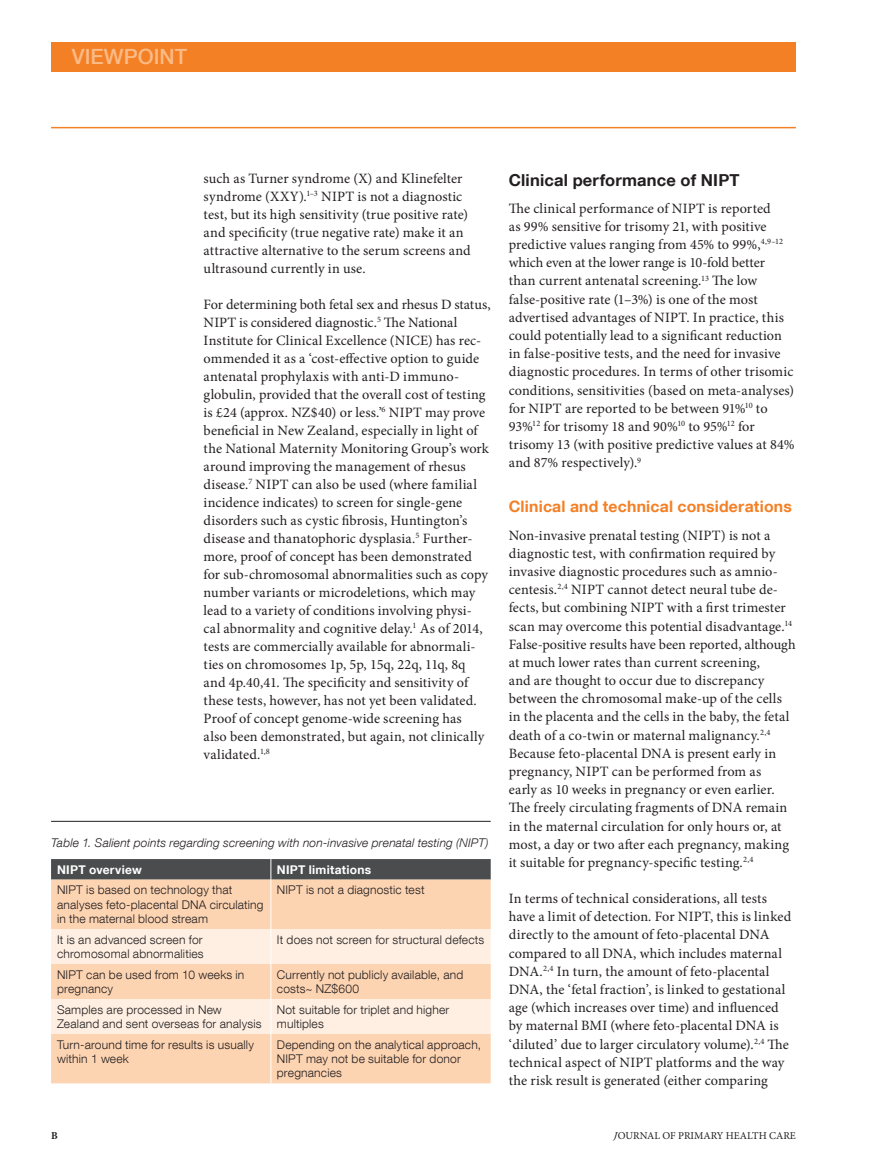
<style>
.page{position:relative;width:881px;height:1170px;background:#fff}
.page>*{position:absolute;margin:0;border:0;box-sizing:border-box;transform-origin:0 0}
.t1{font:500 21px "Helvetica Neue LT Com";color:#fbbb87}
.t2{font:700 16.5px "Helvetica Neue LT Com";letter-spacing:.01em;color:#231f20}
.t3{font:700 15.75px "Helvetica Neue LT Com";letter-spacing:.015em;color:#f48026}
.t4{font:14.25px/18.1px "Minion Pro";letter-spacing:.005em;color:#231f20}
.t5{font:300 12px/14.4px "Helvetica Neue LT Com";letter-spacing:.015em;color:#231f20}
.t6{font:italic 300 12px "Helvetica Neue LT Com";letter-spacing:.015em;color:#231f20}
.t7{font:700 12px "Helvetica Neue LT Com";letter-spacing:.025em;color:#fff}
.t8{font:10.5px "Minion Pro";letter-spacing:-.005em;color:#231f20}
.t9{font:700 10.5px "Minion Pro";color:#231f20}
.s1{font-style:italic}
</style>
<div class="page">
<div style="left:51px;top:43px;width:744px;height:29px;background:#f48026"></div>
<hr style="left:51px;top:127px;width:744px;height:1px;background:#f48026">
<hr style="left:51px;top:821px;width:439px;height:1px;background:#231f20">
<div style="left:51px;top:879px;width:439px;height:204px;background:#fdd4b2"></div>
<svg style="left:51px;top:928px;width:439px;height:105px;fill:#feefe2"></svg>
<div style="left:51px;top:859px;width:439px;height:20px;background:#4b4c4d"></div>
<hr style="left:270px;top:879px;width:1px;height:49px;background:#fff">
<hr style="left:270px;top:928px;width:1px;height:35px;background:#fff">
<hr style="left:270px;top:963px;width:1px;height:35px;background:#fff">
<hr style="left:270px;top:998px;width:1px;height:35px;background:#fff">
<hr style="left:270px;top:1033px;width:1px;height:50px;background:#fff">
<h1 class="t1" style="left:72px;top:44px;width:117px">VIEWPOINT</h1>
<p class="t4" style="left:203px;top:169px;width:268px">such as Turner syndrome (X) and Klinefelter syndrome (XXY).<sup>1–3</sup> NIPT is not a diagnostic test, but its high sensitivity (true positive rate) and specificity (true negative rate) make it an attractive alternative to the serum screens and ultrasound currently in use.</p>
<p class="t4" style="left:203px;top:295px;width:288px">For determining both fetal sex and rhesus D status, NIPT is considered diagnostic.<sup>5</sup> The National Institute for Clinical Excellence (NICE) has rec&shy;ommended it as a ‘cost-effective option to guide antenatal prophylaxis with anti-D immuno&shy;globulin, provided that the overall cost of testing is £24 (approx. NZ$40) or less.’<sup>6</sup> NIPT may prove beneficial in New Zealand, especially in light of the National Maternity Monitoring Group’s work around improving the management of rhesus disease.<sup>7</sup> NIPT can also be used (where familial incidence indicates) to screen for single-gene disorders such as cystic fibrosis, Huntington’s disease and thanatophoric dysplasia.<sup>5</sup> Further&shy;more, proof of concept has been demonstrated for sub-chromosomal abnormalities such as copy number variants or microdeletions, which may lead to a variety of conditions involving physi&shy;cal abnormality and cognitive delay.<sup>1</sup> As of 2014, tests are commercially available for abnormali&shy;ties on chromosomes 1p, 5p, 15q, 22q, 11q, 8q and 4p.40,41. The specificity and sensitivity of these tests, however, has not yet been validated.<br>Proof of concept genome-wide screening has<br>also been demonstrated, but again, not clinically validated.<sup>1,8</sup></p>
<p class="t6" style="left:51px;top:835px;width:439px">Table 1. Salient points regarding screening with non-invasive prenatal testing (NIPT)</p>
<p class="t7" style="left:57px;top:861px;width:86px">NIPT overview</p>
<p class="t7" style="left:277px;top:861px;width:96px">NIPT limitations</p>
<p class="t5" style="left:57px;top:882px;width:208px">NIPT is based on technology that analyses feto-placental DNA circulating in the maternal blood stream</p>
<p class="t5" style="left:277px;top:882px;width:149px">NIPT is not a diagnostic test</p>
<p class="t5" style="left:57px;top:931px;width:148px">It is an advanced screen for chromosomal abnormalities</p>
<p class="t5" style="left:277px;top:931px;width:209px">It does not screen for structural defects</p>
<p class="t5" style="left:57px;top:966px;width:189px">NIPT can be used from 10 weeks in pregnancy</p>
<p class="t5" style="left:277px;top:966px;width:188px">Currently not publicly available, and costs~ NZ$600</p>
<p class="t5" style="left:57px;top:1001px;width:206px">Samples are processed in New<br>Zealand and sent overseas for analysis</p>
<p class="t5" style="left:277px;top:1001px;width:174px">Not suitable for triplet and higher multiples</p>
<p class="t5" style="left:57px;top:1036px;width:198px">Turn-around time for results is usually within 1 week</p>
<p class="t5" style="left:277px;top:1036px;width:206px">Depending on the analytical approach,<br>NIPT may not be suitable for donor pregnancies</p>
<p class="t2" style="left:508px;top:169px;width:232px">Clinical performance of NIPT</p>
<p class="t4" style="left:508px;top:199px;width:287px">The clinical performance of NIPT is reported<br>as 99% sensitive for trisomy 21, with positive predictive values ranging from 45% to 99%,<sup>4,9–12 </sup>which even at the lower range is 10-fold better than current antenatal screening.<sup>13</sup> The low false-positive rate (1–3%) is one of the most advertised advantages of NIPT. In practice, this could potentially lead to a significant reduction in false-positive tests, and the need for invasive diagnostic procedures. In terms of other trisomic conditions, sensitivities (based on meta-analyses) for NIPT are reported to be between 91%<sup>10</sup> to 93%<sup>12</sup> for trisomy 18 and 90%<sup>10</sup> to 95%<sup>12</sup> for trisomy 13 (with positive predictive values at 84% and 87% respectively).<sup>9</sup></p>
<p class="t3" style="left:508px;top:497px;width:284px">Clinical and technical considerations</p>
<p class="t4" style="left:508px;top:526px;width:288px">Non-invasive prenatal testing (NIPT) is not a diagnostic test, with confirmation required by invasive diagnostic procedures such as amnio&shy;centesis.<sup>2,4</sup> NIPT cannot detect neural tube de&shy;fects, but combining NIPT with a first trimester scan may overcome this potential disadvantage.<sup>14<br></sup>False-positive results have been reported, although at much lower rates than current screening,<br>and are thought to occur due to discrepancy between the chromosomal make-up of the cells in the placenta and the cells in the baby, the fetal death of a co-twin or maternal malignancy.<sup>2,4<br></sup>Because feto-placental DNA is present early in pregnancy, NIPT can be performed from as<br>early as 10 weeks in pregnancy or even earlier.<br>The freely circulating fragments of DNA remain in the maternal circulation for only hours or, at most, a day or two after each pregnancy, making it suitable for pregnancy-specific testing.<sup>2,4</sup></p>
<p class="t4" style="left:508px;top:889px;width:284px">In terms of technical considerations, all tests have a limit of detection. For NIPT, this is linked directly to the amount of feto-placental DNA compared to all DNA, which includes maternal DNA.<sup>2,4</sup> In turn, the amount of feto-placental DNA, the ‘fetal fraction’, is linked to gestational age (which increases over time) and influenced by maternal BMI (where feto-placental DNA is ‘diluted’ due to larger circulatory volume).<sup>2,4</sup> The technical aspect of NIPT platforms and the way the risk result is generated (either comparing</p>
<p class="t9" style="left:51px;top:1128px;width:8px">B</p>
<p class="t8" style="left:612px;top:1128px;width:79px"><span class="s1">J</span>OURNAL OF PRIMAR</p>
<p class="t8" style="left:716px;top:1128px;width:25px">Y HEALT</p>
<p class="t8" style="left:758px;top:1128px;width:25px">H CARE</p>
</div>
